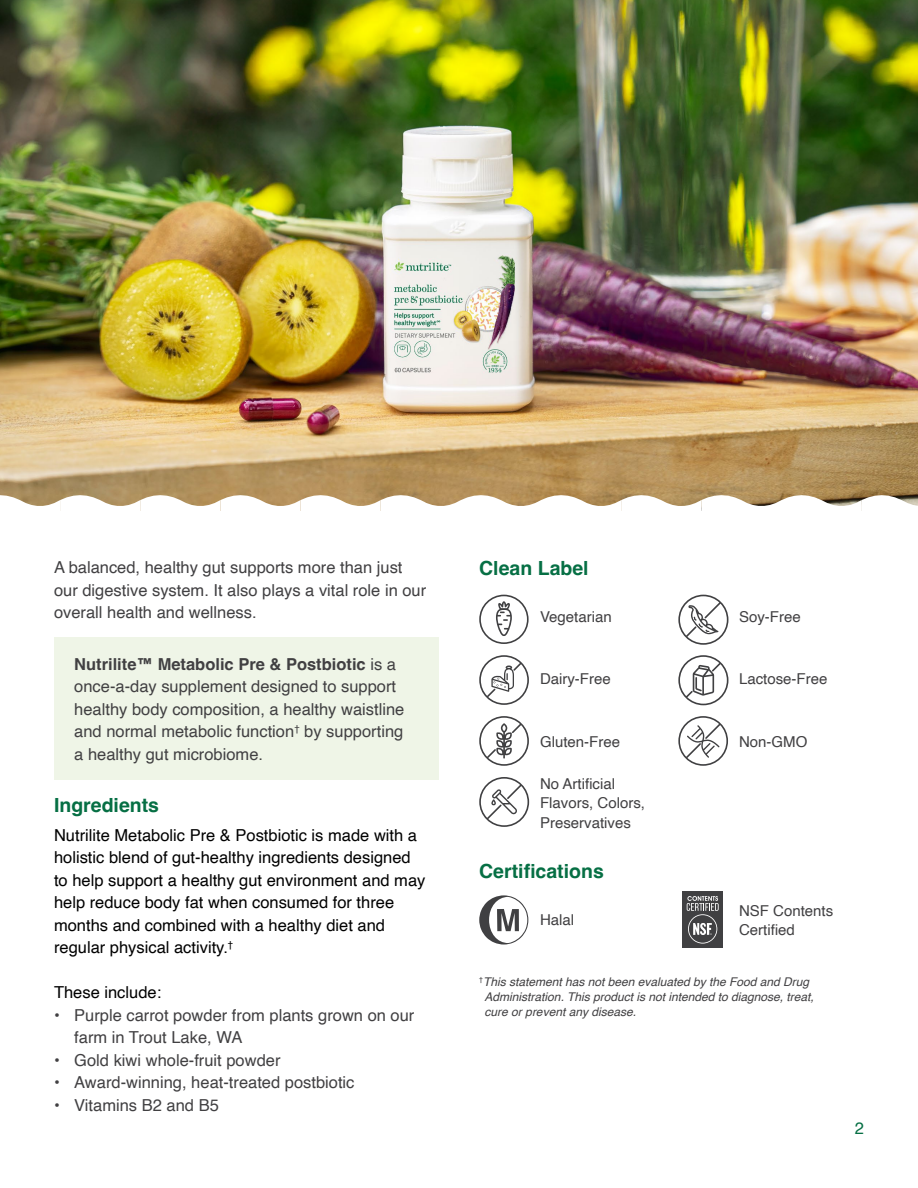
<style>
.page{position:relative;width:918px;height:1188px;background:#fff}
.page>*{position:absolute;margin:0;border:0;box-sizing:border-box;transform-origin:0 0}
.Subheading_Helvetica_13_15{font:700 19.5px "Helvetica";color:#066f44}
.Body_Copy_Helvetica_11_15{font:16.5px/22.5px "Helvetica";color:#000}
.Paragraph_Indent{font:16.5px/22.5px "Helvetica";color:#414042}
.Paragraph_Bullets{font:16.5px/22.5px "Helvetica";color:#414042}
.Body_Copy_Helvetica_11_15-2{font:16.5px/22.5px "Helvetica";color:#414042}
.t1{font:16.5px "Helvetica";color:#066f44}
.Claims_Split_Column{font:15px/19.5px "Helvetica";color:#414042}
.Disclaimers_Helvetica_Ob_8_10{font:italic 12px/15px "Helvetica";color:#414042}
.s1{font-weight:700}
</style>
<div class="page">
<img style="left:0;top:0;width:918px;height:495px">
<svg style="left:0;top:495px;width:918px;height:16px"></svg>
<div style="left:54px;top:638px;width:385px;height:142px;background:#eff5e7"></div>
<div style="left:682px;top:892px;width:41px;height:56px;background:#404042"></div>
<svg style="left:687px;top:896px;width:32px;height:48px"></svg>
<svg style="left:479px;top:895px;width:49px;height:50px"></svg>
<svg style="left:479px;top:595px;width:50px;height:49px"></svg>
<svg style="left:479px;top:655px;width:50px;height:50px"></svg>
<svg style="left:678px;top:716px;width:50px;height:50px"></svg>
<svg style="left:479px;top:716px;width:50px;height:50px"></svg>
<svg style="left:678px;top:655px;width:50px;height:50px"></svg>
<svg style="left:479px;top:777px;width:50px;height:50px"></svg>
<svg style="left:678px;top:595px;width:50px;height:50px"></svg>
<p class="Body_Copy_Helvetica_11_15-2" style="left:54px;top:556px;width:374px">A balanced, healthy gut supports more than just our digestive system. It also plays a vital role in our overall health and wellness.</p>
<p class="Paragraph_Indent" style="left:74px;top:653px;width:332px"><span class="s1">Nutrilite™ Metabolic Pre &amp; Postbiotic</span> is a once-a-day supplement designed to support healthy body composition, a healthy waistline and normal metabolic function<sup>†</sup> by supporting a healthy gut microbiome.</p>
<h2 class="Subheading_Helvetica_13_15" style="left:54px;top:789px;width:107px">Ingredients</h2>
<p class="Body_Copy_Helvetica_11_15" style="left:54px;top:824px;width:373px">Nutrilite Metabolic Pre &amp; Postbiotic is made with a holistic blend of gut-healthy ingredients designed to help support a healthy gut environment and may help reduce body fat when consumed for three months and combined with a healthy diet and regular physical activity.<sup>†</sup></p>
<p class="Body_Copy_Helvetica_11_15" style="left:54px;top:982px;width:109px">These include:</p>
<p class="Paragraph_Bullets" style="left:74px;top:1004px;width:342px;text-indent:-20px">• Purple carrot powder from plants grown on our farm in Trout Lake, WA</p>
<p class="Paragraph_Bullets" style="left:54px;top:1049px;width:228px">• Gold kiwi whole-fruit powder</p>
<p class="Paragraph_Bullets" style="left:54px;top:1072px;width:302px">• Award-winning, heat-treated postbiotic</p>
<p class="Paragraph_Bullets" style="left:54px;top:1094px;width:166px">• Vitamins B2 and B5</p>
<h2 class="Subheading_Helvetica_13_15" style="left:479px;top:553px;width:111px">Clean Label</h2>
<p class="Claims_Split_Column" style="left:540px;top:607px;width:73px">Vegetarian</p>
<p class="Claims_Split_Column" style="left:540px;top:670px;width:72px">Dairy-Free</p>
<p class="Claims_Split_Column" style="left:540px;top:733px;width:82px">Gluten-Free</p>
<p class="Claims_Split_Column" style="left:540px;top:774px;width:107px">No Artificial<br>Flavors, Colors,<br>Preservatives</p>
<p class="Claims_Split_Column" style="left:739px;top:607px;width:63px">Soy-Free</p>
<p class="Claims_Split_Column" style="left:739px;top:670px;width:90px">Lactose-Free</p>
<p class="Claims_Split_Column" style="left:739px;top:733px;width:70px">Non-GMO</p>
<h2 class="Subheading_Helvetica_13_15" style="left:479px;top:856px;width:126px">Certifications</h2>
<p class="Claims_Split_Column" style="left:540px;top:910px;width:36px">Halal</p>
<p class="Claims_Split_Column" style="left:739px;top:901px;width:96px">NSF Contents<br>Certified</p>
<p class="Disclaimers_Helvetica_Ob_8_10" style="left:485px;top:975px;width:331px;text-indent:-5px"><sup>†</sup>This statement has not been evaluated by the Food and Drug<br>Administration. This product is not intended to diagnose, treat, cure or prevent any disease.</p>
<p class="t1" style="left:855px;top:1116px;width:11px">2</p>
</div>
